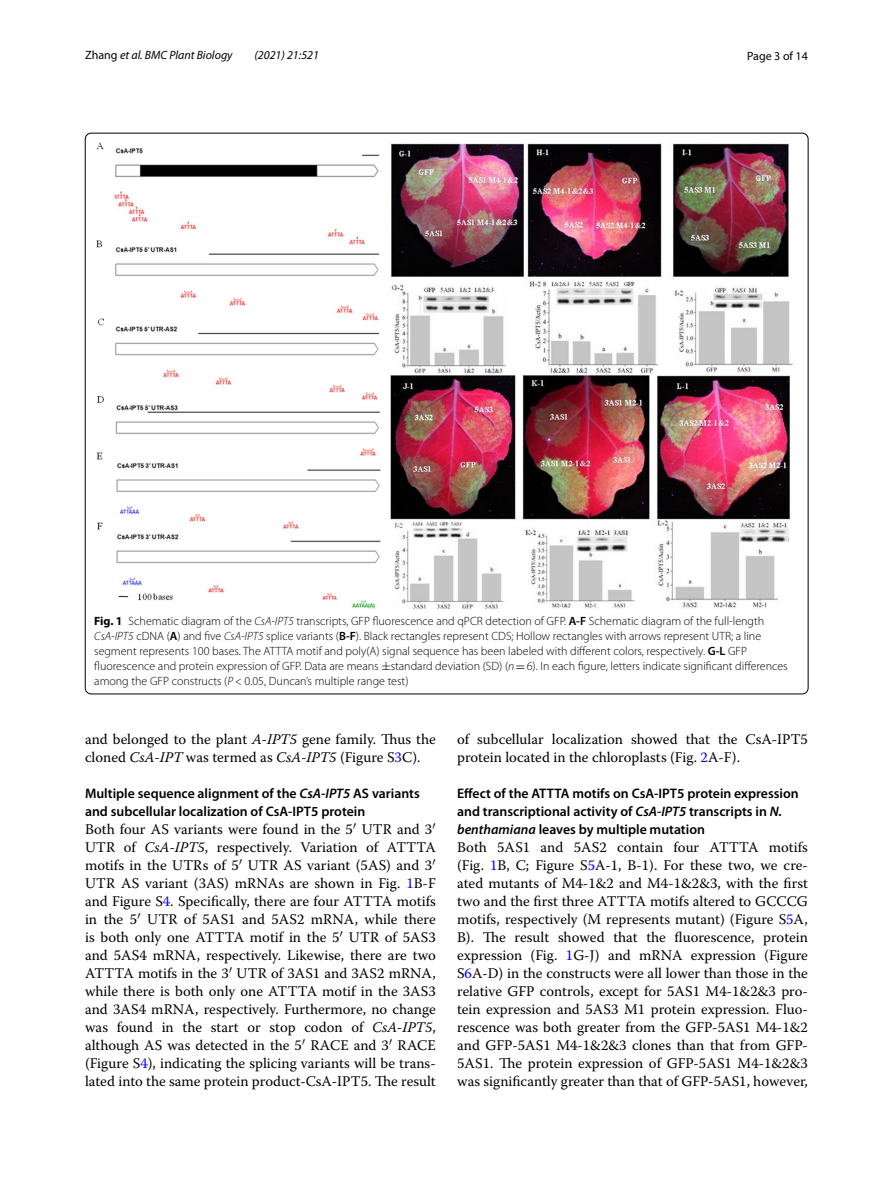
<style>
.page{position:relative;width:893px;height:1187px;background:#fff}
.page>*{position:absolute;margin:0;border:0;box-sizing:border-box;transform-origin:0 0}
.t1{font:14.7px/18px "Warnock Pro";color:#000}
.t2{font:600 13.8px/18px "Myriad Pro";color:#000}
.t3{font:300 12px/15px "Myriad Pro";color:#000}
.t4{font:italic 12px "Myriad Pro";color:#000}
.t5{font:12px "Myriad Pro";color:#000}
.s1{font-style:normal}
.s2{font-weight:700}
.s3{font-style:italic}
.s4{font-weight:600}
.s5{font-family:"MTSY";font-weight:400}
.s6{color:#00f}
</style>
<div class="page">
<img style="left:96px;top:142px;width:697px;height:467px">
<p class="t4" style="left:85px;top:48px;width:149px"><span class="s1">Zhang</span> et al. BMC Plant Biology</p>
<p class="t4" style="left:254px;top:48px;width:66px">(2021) 21:521</p>
<p class="t5" style="left:747px;top:48px;width:62px">Page 3 of 14</p>
<p class="t3" style="left:94px;top:613px;width:695px"><span class="s2">Fig. 1</span> Schematic diagram of the <span class="s3">CsA-IPT5</span> transcripts, GFP fluorescence and qPCR detection of GFP. <span class="s4">A-F</span> Schematic diagram of the full-length <span class="s3">CsA-IPT5</span> cDNA (<span class="s4">A</span>) and five <span class="s3">CsA-IPT5</span> splice variants (<span class="s4">B-F</span>). Black rectangles represent CDS; Hollow rectangles with arrows represent UTR; a line segment represents 100 bases. The ATTTA motif and poly(A) signal sequence has been labeled with different colors, respectively. <span class="s4">G-L</span> GFP fluorescence and protein expression of GFP. Data are means <span class="s5">±</span>standard deviation (SD) (<span class="s3">n</span><span class="s5">=</span>6). In each figure, letters indicate significant differences among the GFP constructs (<span class="s3">P&lt;</span> 0.05, Duncan’s multiple range test)</p>
<p class="t1" style="left:85px;top:730px;width:352px">and belonged to the plant <span class="s3">A-IPT5</span> gene family. Thus the cloned <span class="s3">CsA-IPT</span> was termed as <span class="s3">CsA-IPT5</span> (Figure S<span class="s6">3</span>C).</p>
<p class="t2" style="left:85px;top:784px;width:336px">Multiple sequence alignment of the <span class="s3">CsA‑IPT5</span> AS variants and subcellular localization of CsA‑IPT5 protein</p>
<p class="t1" style="left:85px;top:820px;width:352px">Both four AS variants were found in the 5 UTR and 3<br>UTR of <span class="s3">CsA-IPT5</span>, respectively. Variation of ATTTA motifs in the UTRs of 5 UTR AS variant (5AS) and 3<br>UTR AS variant (3AS) mRNAs are shown in Fig. <span class="s6">1</span>B-F and Figure S<span class="s6">4</span>. Specifically, there are four ATTTA motifs in the 5 UTR of 5AS1 and 5AS2 mRNA, while there is both only one ATTTA motif in the 5 UTR of 5AS3 and 5AS4 mRNA, respectively. Likewise, there are two ATTTA motifs in the 3 UTR of 3AS1 and 3AS2 mRNA, while there is both only one ATTTA motif in the 3AS3 and 3AS4 mRNA, respectively. Furthermore, no change was found in the start or stop codon of <span class="s3">CsA-IPT5</span>, although AS was detected in the 5 RACE and 3 RACE (Figure S<span class="s6">4</span>), indicating the splicing variants will be trans&shy;lated into the same protein product-CsA-IPT5. The result</p>
<p class="t1" style="left:457px;top:730px;width:352px">of subcellular localization showed that the CsA-IPT5 protein located in the chloroplasts (Fig. <span class="s6">2</span>A-F).</p>
<p class="t2" style="left:457px;top:784px;width:343px">Effect of the ATTTA motifs on CsA‑IPT5 protein expression and transcriptional activity of <span class="s3">CsA‑IPT5</span> transcripts in <span class="s3">N. benthamiana</span> leaves by multiple mutation</p>
<p class="t1" style="left:457px;top:838px;width:352px;text-align:justify">Both 5AS1 and 5AS2 contain four ATTTA motifs (Fig. <span class="s6">1</span>B, C; Figure S<span class="s6">5</span>A-1, B-1). For these two, we cre&shy;ated mutants of M4-1&amp;2 and M4-1&amp;2&amp;3, with the first two and the first three ATTTA motifs altered to GCCCG motifs, respectively (M represents mutant) (Figure S<span class="s6">5</span>A, B). The result showed that the fluorescence, protein expression (Fig. <span class="s6">1</span>G-J) and mRNA expression (Figure S<span class="s6">6</span>A-D) in the constructs were all lower than those in the relative GFP controls, except for 5AS1 M4-1&amp;2&amp;3 pro&shy;tein expression and 5AS3 M1 protein expression. Fluo&shy;rescence was both greater from the GFP-5AS1 M4-1&amp;2 and GFP-5AS1 M4-1&amp;2&amp;3 clones than that from GFP-5AS1. The protein expression of GFP-5AS1 M4-1&amp;2&amp;3 was significantly greater than that of GFP-5AS1, however,</p>
</div>
